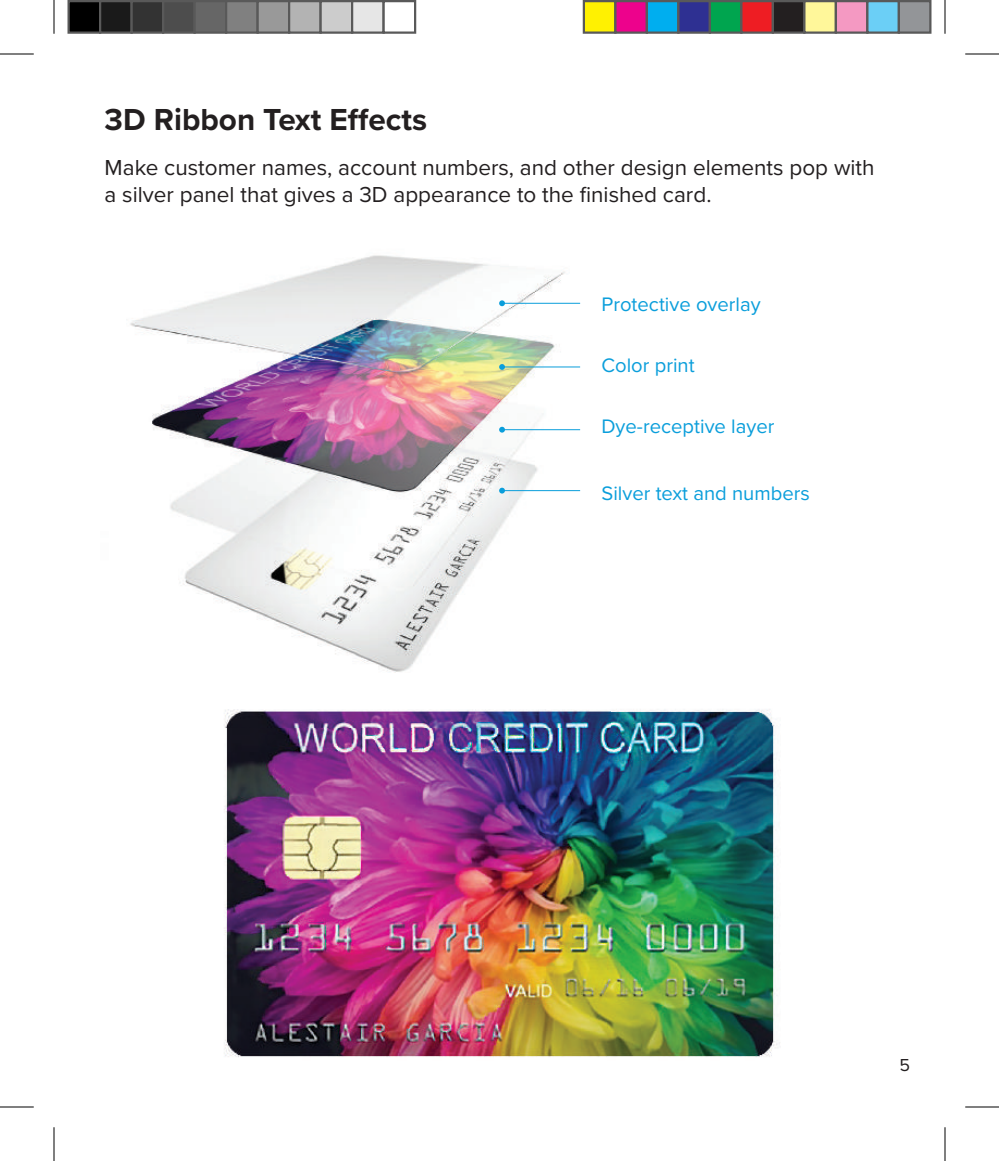
<style>
.page{position:relative;width:999px;height:1161px;background:#fff}
.page>*{position:absolute;margin:0;border:0;box-sizing:border-box;transform-origin:0 0}
.t1{font:700 31.5px "Proxima Nova";color:#231f20}
.t2{font:22.5px/27px "Proxima Nova";color:#231f20}
.t3{font:20.25px "Proxima Nova";color:#0a9edb}
.t4{font:18px "Proxima Nova";color:#231f20}
</style>
<div class="page">
<img style="left:130px;top:255px;width:451px;height:418px">
<hr style="left:502px;top:303px;width:78px;height:1px;background:#0a9edb">
<svg style="left:499px;top:300px;width:6px;height:6px"></svg>
<hr style="left:502px;top:367px;width:78px;height:1px;background:#0a9edb">
<svg style="left:499px;top:364px;width:6px;height:6px"></svg>
<hr style="left:502px;top:429px;width:78px;height:1px;background:#0a9edb">
<svg style="left:499px;top:427px;width:6px;height:6px"></svg>
<hr style="left:502px;top:490px;width:78px;height:1px;background:#0a9edb">
<svg style="left:499px;top:488px;width:6px;height:6px"></svg>
<img style="left:224px;top:709px;width:556px;height:348px">
<img style="left:224px;top:709px;width:386px;height:19px">
<hr style="left:0;top:54px;width:34px;height:1px;background:#000">
<hr style="left:965px;top:54px;width:34px;height:1px;background:#000">
<hr style="left:0;top:1107px;width:34px;height:1px;background:#000">
<hr style="left:965px;top:1107px;width:34px;height:1px;background:#000">
<hr style="left:54px;top:0;width:1px;height:34px;background:#000">
<hr style="left:54px;top:1127px;width:1px;height:34px;background:#000">
<hr style="left:945px;top:0;width:1px;height:34px;background:#000">
<hr style="left:945px;top:1127px;width:1px;height:34px;background:#000">
<div style="left:69px;top:1px;width:31px;height:32px;background:#000"></div>
<div style="left:68px;top:0;width:33px;height:34px;border:2px solid #595959"></div>
<div style="left:100px;top:1px;width:32px;height:32px;background:#1a1a1a"></div>
<div style="left:99px;top:0;width:34px;height:34px;border:2px solid #595959"></div>
<div style="left:132px;top:1px;width:31px;height:32px;background:#333"></div>
<div style="left:130px;top:0;width:34px;height:34px;border:2px solid #595959"></div>
<div style="left:163px;top:1px;width:32px;height:32px;background:#4d4d4d"></div>
<div style="left:162px;top:0;width:34px;height:34px;border:2px solid #595959"></div>
<div style="left:195px;top:1px;width:31px;height:32px;background:#666"></div>
<div style="left:194px;top:0;width:33px;height:34px;border:2px solid #595959"></div>
<div style="left:226px;top:1px;width:32px;height:32px;background:#808080"></div>
<div style="left:225px;top:0;width:34px;height:34px;border:2px solid #595959"></div>
<div style="left:258px;top:1px;width:31px;height:32px;background:#999"></div>
<div style="left:256px;top:0;width:34px;height:34px;border:2px solid #595959"></div>
<div style="left:289px;top:1px;width:32px;height:32px;background:#b3b3b3"></div>
<div style="left:288px;top:0;width:34px;height:34px;border:2px solid #595959"></div>
<div style="left:321px;top:1px;width:31px;height:32px;background:#ccc"></div>
<div style="left:320px;top:0;width:33px;height:34px;border:2px solid #595959"></div>
<div style="left:352px;top:1px;width:32px;height:32px;background:#e6e6e6"></div>
<div style="left:351px;top:0;width:34px;height:34px;border:2px solid #595959"></div>
<div style="left:382px;top:0;width:34px;height:34px;border:2px solid #595959"></div>
<div style="left:584px;top:1px;width:31px;height:32px;background:#fff101"></div>
<div style="left:583px;top:0;width:33px;height:34px;border:2px solid #595959"></div>
<div style="left:615px;top:1px;width:32px;height:32px;background:#ed028c"></div>
<div style="left:614px;top:0;width:34px;height:34px;border:2px solid #595959"></div>
<div style="left:647px;top:1px;width:31px;height:32px;background:#00aeef"></div>
<div style="left:646px;top:0;width:34px;height:34px;border:2px solid #595959"></div>
<div style="left:678px;top:1px;width:32px;height:32px;background:#2e3092"></div>
<div style="left:677px;top:0;width:34px;height:34px;border:2px solid #595959"></div>
<div style="left:710px;top:1px;width:31px;height:32px;background:#00a54f"></div>
<div style="left:709px;top:0;width:33px;height:34px;border:2px solid #595959"></div>
<div style="left:741px;top:1px;width:32px;height:32px;background:#ee1d23"></div>
<div style="left:740px;top:0;width:34px;height:34px;border:2px solid #595959"></div>
<div style="left:773px;top:1px;width:31px;height:32px;background:#231f20"></div>
<div style="left:772px;top:0;width:34px;height:34px;border:2px solid #595959"></div>
<div style="left:804px;top:1px;width:32px;height:32px;background:#fff79a"></div>
<div style="left:803px;top:0;width:34px;height:34px;border:2px solid #595959"></div>
<div style="left:836px;top:1px;width:31px;height:32px;background:#f499c2"></div>
<div style="left:835px;top:0;width:33px;height:34px;border:2px solid #595959"></div>
<div style="left:867px;top:1px;width:32px;height:32px;background:#6bcff6"></div>
<div style="left:866px;top:0;width:34px;height:34px;border:2px solid #595959"></div>
<div style="left:899px;top:1px;width:31px;height:32px;background:#939598"></div>
<div style="left:898px;top:0;width:34px;height:34px;border:2px solid #595959"></div>
<h1 class="t1" style="left:105px;top:96px;width:324px">3D Ribbon Text Effects</h1>
<p class="t2" style="left:105px;top:153px;width:772px">Make customer names, account numbers, and other design elements pop with a silver panel that gives a 3D appearance to the finished card.</p>
<p class="t3" style="left:601px;top:290px;width:161px">Protective overlay</p>
<p class="t3" style="left:601px;top:350px;width:95px">Color print</p>
<p class="t3" style="left:601px;top:411px;width:174px">Dye-receptive layer</p>
<p class="t3" style="left:601px;top:479px;width:210px">Silver text and numbers</p>
<p class="t4" style="left:900px;top:1051px;width:12px">5</p>
</div>
